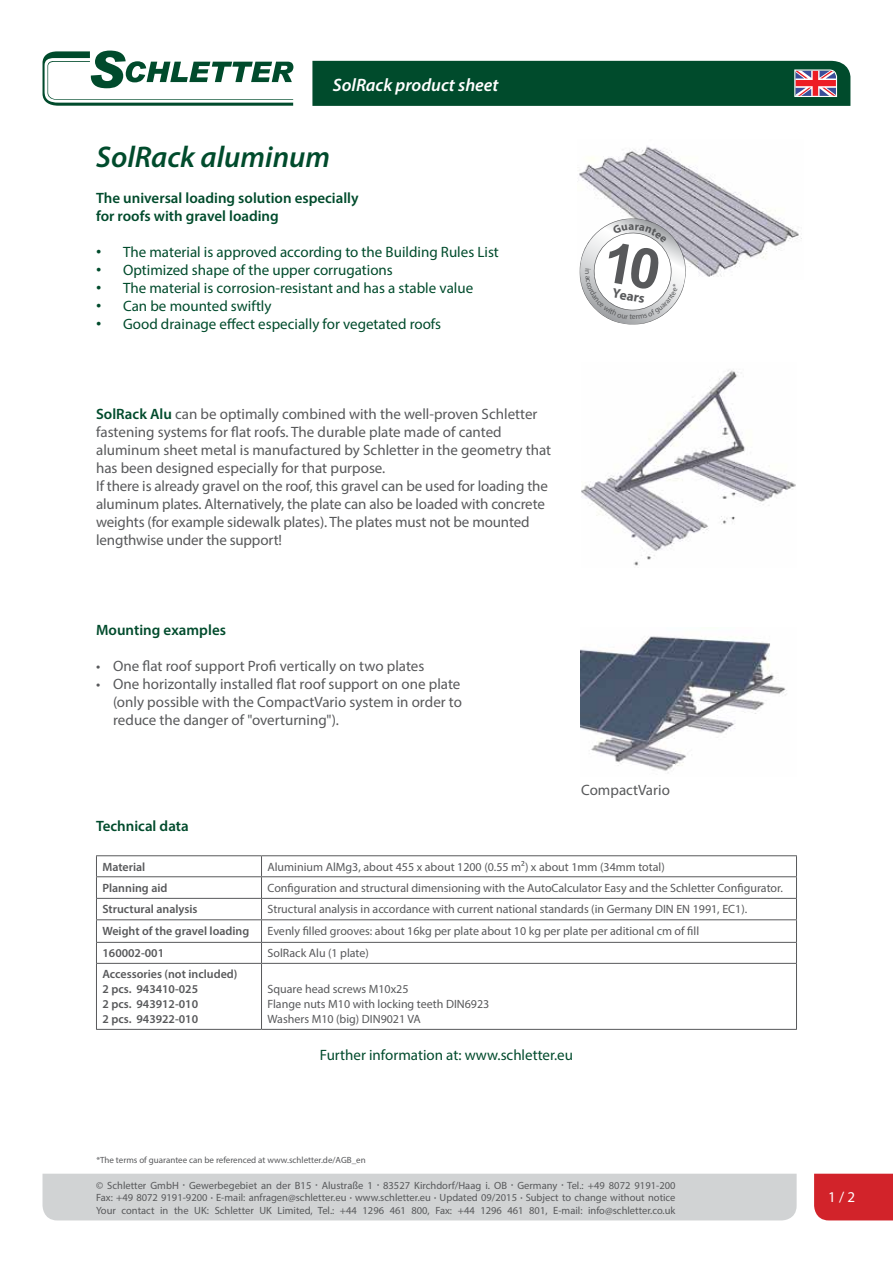
<style>
.page{position:relative;width:893px;height:1263px;background:#fff}
.page>*{position:absolute;margin:0;border:0;box-sizing:border-box;transform-origin:0 0}
.t1{font:italic 600 30px "Myriad Pro";color:#004b2c}
.t2{font:italic 600 18px "Myriad Pro";color:#fff}
.t3{font:15px/18px "Myriad Pro";letter-spacing:-.005em;color:#58595b}
.t4{font:15px "Myriad Pro";color:#004b2c}
.t5{font:600 15px/18px "Myriad Pro";color:#004b2c}
.t6{font:15px "Myriad Pro";color:#fff}
.t7{font:700 13.5px "Myriad Pro";color:#58595b}
.t8{font:12px/15px "Myriad Pro";color:#58595b}
.t9{font:600 12px/15px "Myriad Pro";color:#58595b}
.t10{font:10.5px/12.6px "Myriad Pro";color:#58595b;text-align:justify}
.t11{font:9px "Myriad Pro";color:#58595b}
.t12{font:7.65px "Myriad Pro";color:#58595b}
.s1{font-family:"Arial"}
.s2{font-weight:600;color:#004b2c}
.s3{font-style:italic;font-size:7.5px}
</style>
<div class="page">
<svg style="left:43px;top:51px;width:250px;height:55px"></svg>
<div style="left:43px;top:1174px;width:754px;height:46px;background:#d1d3d4"></div>
<svg style="left:312px;top:61px;width:538px;height:45px;background:#0b4e32"></svg>
<div style="left:814px;top:1174px;width:79px;height:46px;background:#d2232a"></div>
<div style="left:828px;top:1190px;width:65px;height:14px;background:#d2232a"></div>
<img style="left:581px;top:369px;width:215px;height:197px">
<img style="left:579px;top:146px;width:223px;height:131px">
<hr style="left:96px;top:855px;width:165px;height:1px;background:#58595b">
<hr style="left:261px;top:855px;width:536px;height:1px;background:#58595b">
<hr style="left:96px;top:876px;width:165px;height:1px;background:#58595b">
<hr style="left:261px;top:876px;width:536px;height:1px;background:#58595b">
<hr style="left:96px;top:898px;width:165px;height:1px;background:#58595b">
<hr style="left:261px;top:898px;width:536px;height:1px;background:#58595b">
<hr style="left:96px;top:919px;width:165px;height:1px;background:#58595b">
<hr style="left:261px;top:919px;width:536px;height:1px;background:#58595b">
<hr style="left:96px;top:942px;width:165px;height:1px;background:#58595b">
<svg style="left:96px;top:856px;width:1px;height:107px"></svg>
<hr style="left:261px;top:942px;width:536px;height:1px;background:#58595b">
<svg style="left:261px;top:856px;width:1px;height:107px"></svg>
<svg style="left:796px;top:856px;width:1px;height:107px"></svg>
<hr style="left:96px;top:963px;width:165px;height:1px;background:#58595b">
<hr style="left:96px;top:964px;width:1px;height:65px;background:#58595b">
<hr style="left:261px;top:963px;width:536px;height:1px;background:#58595b">
<hr style="left:261px;top:964px;width:1px;height:65px;background:#58595b">
<hr style="left:796px;top:964px;width:1px;height:65px;background:#58595b">
<hr style="left:96px;top:1029px;width:165px;height:1px;background:#58595b">
<hr style="left:261px;top:1029px;width:536px;height:1px;background:#58595b">
<img style="left:580px;top:636px;width:207px;height:137px">
<svg style="left:579px;top:218px;width:107px;height:107px"></svg>
<p class="t2" style="left:333px;top:73px;width:167px">SolRack product sheet</p>
<h1 class="t1" style="left:96px;top:138px;width:235px">SolRack aluminum</h1>
<p class="t5" style="left:96px;top:189px;width:264px">The universal loading solution especially for roofs with gravel loading</p>
<p class="t4" style="left:96px;top:243px;width:404px"><span class="s1">•</span> The material is approved according to the Building Rules List</p>
<p class="t4" style="left:96px;top:261px;width:298px"><span class="s1">•</span> Optimized shape of the upper corrugations</p>
<p class="t4" style="left:96px;top:279px;width:379px"><span class="s1">•</span> The material is corrosion-resistant and has a stable value</p>
<p class="t4" style="left:96px;top:297px;width:177px"><span class="s1">•</span> Can be mounted swiftly</p>
<p class="t4" style="left:96px;top:315px;width:347px"><span class="s1">•</span> Good drainage effect especially for vegetated roofs</p>
<p class="t3" style="left:96px;top:405px;width:457px"><span class="s2">SolRack Alu</span> can be optimally combined with the well-proven Schletter fastening systems for flat roofs. The durable plate made of canted aluminum sheet metal is manufactured by Schletter in the geometry that has been designed especially for that purpose.<br>If there is already gravel on the roof, this gravel can be used for loading the aluminum plates. Alternatively, the plate can also be loaded with concrete weights (for example sidewalk plates). The plates must not be mounted lengthwise under the support!</p>
<p class="t5" style="left:96px;top:621px;width:131px">Mounting examples</p>
<p class="t3" style="left:96px;top:657px;width:330px">• One flat roof support Profi vertically on two plates</p>
<p class="t3" style="left:113px;top:675px;width:350px;text-align:justify;text-indent:-17px">• One horizontally installed flat roof support on one plate (only possible with the CompactVario system in order to reduce the danger of "overturning").</p>
<p class="t12" style="left:593px;top:270px;width:6px;rotate:90deg">n</p>
<p class="t7" style="left:614px;top:284px;width:34px;rotate:10deg">Years</p>
<p class="t3" style="left:581px;top:781px;width:90px">CompactVario</p>
<p class="t5" style="left:96px;top:817px;width:94px">Technical data</p>
<p class="t9" style="left:102px;top:859px;width:44px">Material</p>
<p class="t8" style="left:267px;top:859px;width:399px">Aluminium AlMg3, about 455 x about 1200 (0.55 m²) x about 1mm (34mm total)</p>
<p class="t9" style="left:102px;top:880px;width:67px">Planning aid</p>
<p class="t8" style="left:267px;top:880px;width:517px">Configuration and structural dimensioning with the AutoCalculator Easy and the Schletter Configurator.</p>
<p class="t9" style="left:102px;top:901px;width:97px">Structural analysis</p>
<p class="t8" style="left:267px;top:902px;width:481px">Structural analysis in accordance with current national standards (in Germany DIN EN 1991, EC1).</p>
<p class="t9" style="left:102px;top:923px;width:148px">Weight of the gravel loading</p>
<p class="t8" style="left:267px;top:923px;width:433px">Evenly filled grooves: about 16kg per plate about 10 kg per plate per aditional cm of fill</p>
<p class="t9" style="left:102px;top:945px;width:63px">160002-001</p>
<p class="t8" style="left:267px;top:946px;width:103px">SolRack Alu (1 plate)</p>
<p class="t9" style="left:102px;top:966px;width:136px">Accessories (not included)<br>2 pcs. 943410-025<br>2 pcs. 943912-010<br>2 pcs. 943922-010</p>
<p class="t8" style="left:267px;top:982px;width:223px">Square head screws M10x25<br>Flange nuts M10 with locking teeth DIN6923<br>Washers M10 (big) DIN9021 VA</p>
<p class="t4" style="left:320px;top:1045px;width:255px">Further information at: www.schletter.eu</p>
<p class="t11" style="left:96px;top:1154px;width:271px">*The terms of guarantee can be referenced at www.schletter.de/AGB_en</p>
<p class="t10" style="left:96px;top:1178px;width:581px">© Schletter GmbH <span class="s3">•</span> Gewerbegebiet an der B15 <span class="s3">•</span> Alustraße 1 <span class="s3">•</span> 83527 Kirchdorf/Haag i. OB <span class="s3">•</span> Germany <span class="s3">•</span> Tel.: +49 8072 9191-200<br>Fax: +49 8072 9191-9200 <span class="s3">•</span> E-mail: anfragen@schletter.eu <span class="s3">•</span> www.schletter.eu <span class="s3">•</span> Updated 09/2015 <span class="s3">•</span> Subject to change without notice Your contact in the UK: Schletter UK Limited, Tel.: +44 1296 461 800, Fax: +44 1296 461 801, E-mail: info@schletter.co.uk</p>
<p class="t6" style="left:828px;top:1187px;width:28px">1 / 2</p>
</div>
